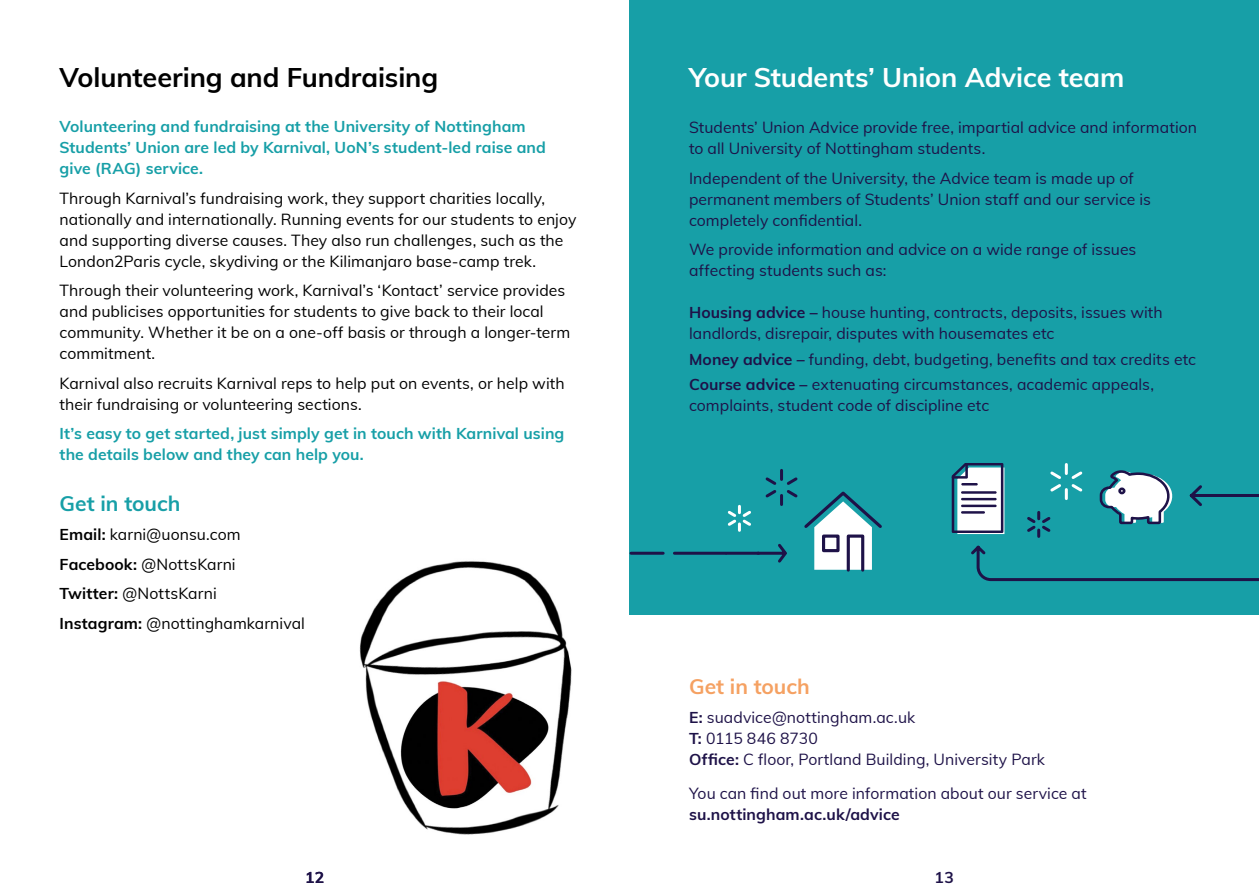
<style>
.page{position:relative;width:1259px;height:893px;background:#fff}
.page>*{position:absolute;margin:0;border:0;box-sizing:border-box;transform-origin:0 0}
.t1{font:700 27px "Muli";letter-spacing:-.005em;color:#fff}
.t2{font:700 27px "Muli";letter-spacing:-.005em;color:#000}
.t3{font:700 21px "Muli";color:#f5a162}
.t4{font:700 21px "Muli";color:#179fa7}
.t5{font:15.75px/21px "Muli";letter-spacing:.005em;color:#1e1248}
.t6{font:15.75px/21px "Muli";letter-spacing:.005em;color:#000}
.t7{font:700 15.75px/21px "Muli";letter-spacing:.005em;color:#179fa7}
.t8{font:700 15.75px "Muli";letter-spacing:.005em;color:#1e1248}
.s1{font-weight:700}
</style>
<div class="page">
<div style="left:629px;top:0;width:630px;height:614px;background:#179fa7"></div>
<hr style="left:674px;top:552px;width:52px;height:3px;background:#1e1248">
<hr style="left:631px;top:552px;width:32px;height:3px;background:#1e1248">
<svg style="left:725px;top:469px;width:157px;height:103px"></svg>
<svg style="left:951px;top:463px;width:308px;height:119px"></svg>
<hr style="left:961px;top:491px;width:35px;height:3px;background:#1e1248">
<hr style="left:961px;top:498px;width:35px;height:2px;background:#1e1248">
<hr style="left:961px;top:511px;width:24px;height:3px;background:#1e1248">
<hr style="left:961px;top:505px;width:35px;height:2px;background:#1e1248">
<img style="left:359px;top:561px;width:213px;height:274px">
<h1 class="t2" style="left:60px;top:57px;width:380px">Volunteering and Fundraising</h1>
<p class="t7" style="left:60px;top:115px;width:488px">Volunteering and fundraising at the University of Nottingham<br>Students’ Union are led by Karnival, UoN’s student-led raise and give (RAG) service.</p>
<p class="t6" style="left:60px;top:187px;width:518px">Through Karnival’s fundraising work, they support charities locally, nationally and internationally. Running events for our students to enjoy and supporting diverse causes. They also run challenges, such as the London2Paris cycle, skydiving or the Kilimanjaro base-camp trek.</p>
<p class="t6" style="left:60px;top:279px;width:512px">Through their volunteering work, Karnival’s ‘Kontact’ service provides and publicises opportunities for students to give back to their local community. Whether it be on a one-off basis or through a longer-term commitment.</p>
<p class="t6" style="left:60px;top:372px;width:507px">Karnival also recruits Karnival reps to help put on events, or help with their fundraising or volunteering sections.</p>
<p class="t7" style="left:60px;top:422px;width:506px">It’s easy to get started, just simply get in touch with Karnival using the details below and they can help you.</p>
<h2 class="t4" style="left:60px;top:488px;width:122px">Get in touch</h2>
<p class="t6" style="left:60px;top:519px;width:247px;line-height:29.5px"><span class="s1">Email:</span> karni@uonsu.com<br><span class="s1">Facebook:</span> @NottsKarni<br><span class="s1">Twitter:</span> @NottsKarni<br><span class="s1">Instagram:</span> @nottinghamkarnival</p>
<p class="t8" style="left:305px;top:865px;width:20px">12</p>
<h1 class="t1" style="left:689px;top:57px;width:437px">Your Students’ Union Advice team</h1>
<p class="t5" style="left:689px;top:116px;width:509px">Students’ Union Advice provide free, impartial advice and information to all University of Nottingham students.</p>
<p class="t5" style="left:689px;top:167px;width:463px">Independent of the University, the Advice team is made up of permanent members of Students’ Union staff and our service is completely confidential.</p>
<p class="t5" style="left:689px;top:238px;width:449px">We provide information and advice on a wide range of issues affecting students such as:</p>
<p class="t5" style="left:689px;top:301px;width:475px"><span class="s1">Housing advice –</span> house hunting, contracts, deposits, issues with landlords, disrepair, disputes with housemates etc</p>
<p class="t5" style="left:689px;top:346px;width:508px;line-height:25.2px"><span class="s1">Money advice –</span> funding, debt, budgeting, benefits and tax credits etc<br><span class="s1">Course advice –</span> extenuating circumstances, academic appeals,</p>
<p class="t5" style="left:689px;top:394px;width:302px">complaints, student code of discipline etc</p>
<h2 class="t3" style="left:689px;top:671px;width:122px">Get in touch</h2>
<p class="t5" style="left:689px;top:706px;width:357px"><span class="s1">E:</span> suadvice@nottingham.ac.uk<br><span class="s1">T:</span> 0115 846 8730<br><span class="s1">Office:</span> C floor, Portland Building, University Park</p>
<p class="t5" style="left:689px;top:782px;width:399px">You can find out more information about our service at</p>
<p class="t8" style="left:689px;top:803px;width:212px">su.nottingham.ac.uk/advice</p>
<p class="t8" style="left:934px;top:865px;width:21px">13</p>
</div>
